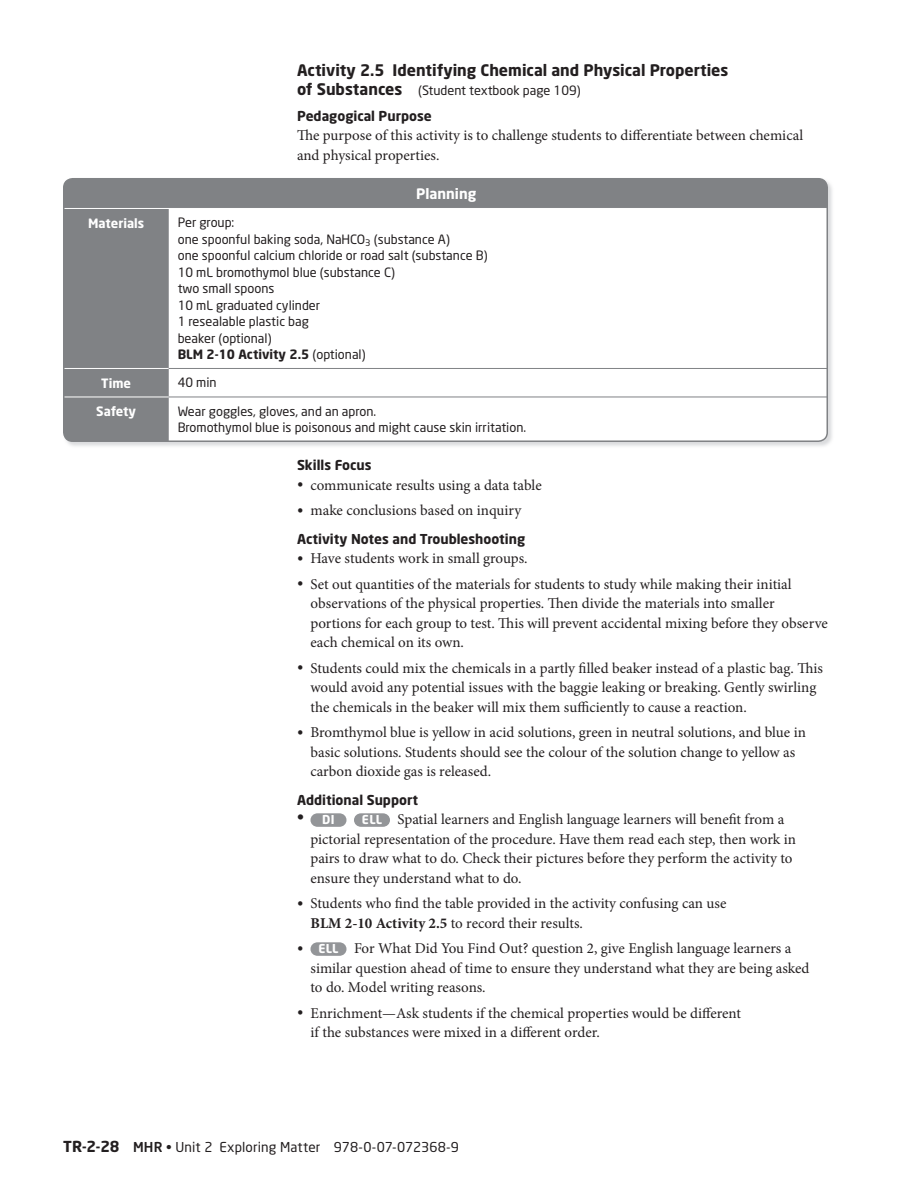
<style>
.page{position:relative;width:918px;height:1188px;background:#fff}
.page>*{position:absolute;margin:0;border:0;box-sizing:border-box;transform-origin:0 0}
.t1{font:700 15.75px "Neo Sans";color:#231f20}
.t2{font:15px/19.5px "Minion Pro";color:#231f20}
.t3{font:700 14.25px "Neo Sans";color:#fff}
.t4{font:700 13.5px "Neo Sans";color:#231f20}
.t5{font:13.5px "Neo Sans";letter-spacing:.005em;color:#231f20}
.t6{font:12.75px/16.5px "Neo Sans";color:#231f20}
.t7{font:700 12.75px "Neo Sans";color:#fff}
.t8{font:700 12.15px "Neo Sans";color:#fff}
.s1{font-weight:700;font-size:15.75px}
.s2{font-weight:700}
.s3{font-size:16.5px}
.s4{font-weight:400;font-size:16.5px;color:#231f20}
.s5{font-family:"Neo Sans";font-weight:700;font-size:12.15px;color:#fff}
.s6{font-weight:700;font-size:15px}
.s7{font-weight:500}
</style>
<div class="page">
<img style="left:63px;top:178px;width:769px;height:268px">
<svg style="left:64px;top:179px;width:763px;height:262px"></svg>
<svg style="left:66px;top:208px;width:759px;height:190px"></svg>
<hr style="left:169px;top:368px;width:658px;height:1px;background:#808285">
<hr style="left:169px;top:397px;width:658px;height:1px;background:#808285">
<div style="left:63px;top:178px;width:765px;height:264px;border:2px solid #808285;border-radius:9px"></div>
<div style="left:310px;top:813px;width:36px;height:14px;background:#939598;border-radius:7px"></div>
<div style="left:354px;top:813px;width:36px;height:14px;background:#939598;border-radius:7px"></div>
<div style="left:310px;top:942px;width:36px;height:14px;background:#939598;border-radius:7px"></div>
<p class="t1" style="left:297px;top:64px;width:433px">Activity 2.5 Identifying Chemical and Physical Properties</p>
<p class="t6" style="left:297px;top:84px;width:285px"><span class="s1">of Substances</span> (Student textbook page 109)</p>
<p class="t4" style="left:297px;top:110px;width:136px">Pedagogical Purpose</p>
<p class="t2" style="left:297px;top:127px;width:508px">The purpose of this activity is to challenge students to differentiate between chemical and physical properties.</p>
<p class="t3" style="left:416px;top:188px;width:62px">Planning</p>
<p class="t7" style="left:88px;top:218px;width:58px">Materials</p>
<p class="t6" style="left:178px;top:216px;width:311px">Per group:<br>one spoonful baking soda, NaHCO<sub>3</sub> (substance A)<br>one spoonful calcium chloride or road salt (substance B)<br>10 mL bromothymol blue (substance C)<br>two small spoons<br>10 mL graduated cylinder<br>1 resealable plastic bag<br>beaker (optional)<br><span class="s2">BLM 2-10 Activity 2.5</span> (optional)</p>
<p class="t7" style="left:101px;top:378px;width:31px">Time</p>
<p class="t6" style="left:178px;top:376px;width:41px">40 min</p>
<p class="t7" style="left:96px;top:407px;width:41px">Safety</p>
<p class="t6" style="left:178px;top:404px;width:350px">Wear goggles, gloves, and an apron.<br>Bromothymol blue is poisonous and might cause skin irritation.</p>
<p class="t4" style="left:297px;top:460px;width:76px">Skills Focus</p>
<p class="t2" style="left:297px;top:477px;width:246px"><span class="s3">•</span> communicate results using a data table</p>
<p class="t2" style="left:297px;top:502px;width:226px"><span class="s3">•</span> make conclusions based on inquiry</p>
<p class="t4" style="left:297px;top:533px;width:230px">Activity Notes and Troubleshooting</p>
<p class="t2" style="left:297px;top:550px;width:232px"><span class="s3">•</span> Have students work in small groups.</p>
<p class="t2" style="left:310px;top:576px;width:519px;text-indent:-14px"><span class="s3">•</span> Set out quantities of the materials for students to study while making their initial observations of the physical properties. Then divide the materials into smaller portions for each group to test. This will prevent accidental mixing before they observe each chemical on its own.</p>
<p class="t2" style="left:310px;top:660px;width:514px;text-indent:-14px"><span class="s3">•</span> Students could mix the chemicals in a partly filled beaker instead of a plastic bag. This would avoid any potential issues with the baggie leaking or breaking. Gently swirling the chemicals in the beaker will mix them sufficiently to cause a reaction.</p>
<p class="t2" style="left:310px;top:724px;width:497px;text-indent:-14px"><span class="s3">•</span> Bromthymol blue is yellow in acid solutions, green in neutral solutions, and blue in basic solutions. Students should see the colour of the solution change to yellow as carbon dioxide gas is released.</p>
<p class="t4" style="left:297px;top:794px;width:123px">Additional Support</p>
<p class="t8" style="left:297px;top:815px;width:39px"><span class="s4">•</span> DI</p>
<p class="t2" style="left:310px;top:811px;width:487px;text-indent:51px"><span class="s5">ELL</span> Spatial learners and English language learners will benefit from a pictorial representation of the procedure. Have them read each step, then work in pairs to draw what to do. Check their pictures before they perform the activity to ensure they understand what to do.</p>
<p class="t2" style="left:310px;top:895px;width:417px;text-indent:-14px"><span class="s3">•</span> Students who find the table provided in the activity confusing can use<br><span class="s2">BLM 2-10 Activity 2.5</span> to record their results.</p>
<p class="t2" style="left:310px;top:940px;width:501px;text-indent:-14px"><span class="s3">•</span> <span class="s5">ELL</span> For What Did You Find Out? question 2, give English language learners a similar question ahead of time to ensure they understand what they are being asked to do. Model writing reasons.</p>
<p class="t2" style="left:311px;top:1005px;width:432px;text-indent:-14px"><span class="s3">•</span> Enrichment—Ask students if the chemical properties would be different if the substances were mixed in a different order.</p>
<p class="t5" style="left:63px;top:1142px;width:397px"><span class="s6">TR-2-28</span> <span class="s7">MHR</span> • Unit 2 Exploring Matter 978-0-07-072368-9</p>
</div>
